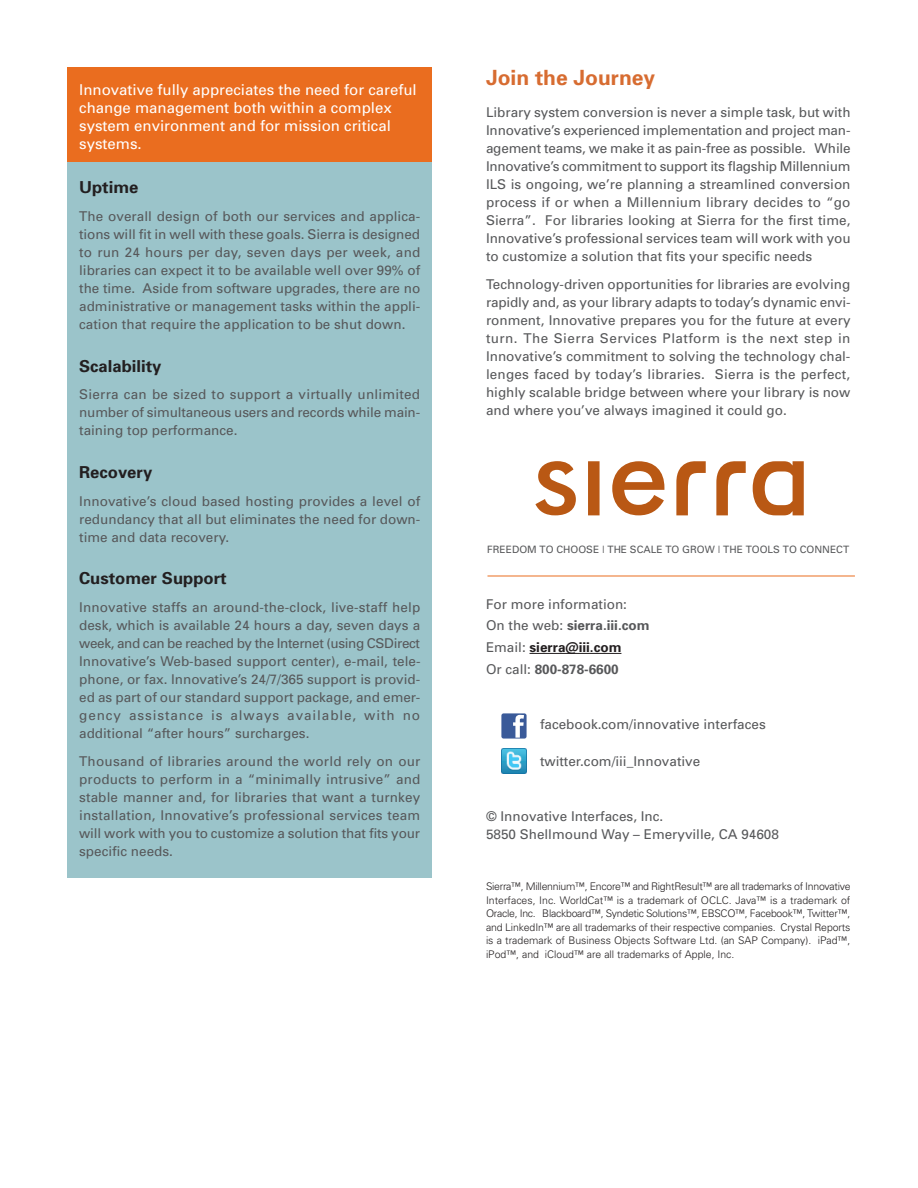
<style>
.page{position:relative;width:918px;height:1188px;background:#fff}
.page>*{position:absolute;margin:0;border:0;box-sizing:border-box;transform-origin:0 0}
.t1{font:700 21px "Univers";color:#d76c31}
.t2{font:700 16.5px "Univers";color:#231f20}
.t3{font:15px/18px "Univers";color:#fff}
.t4{font:13.5px/18px "Univers";color:#57585a;text-align:justify}
.t5{font:300 10.5px/13.5px "Univers";color:#231f20;text-align:justify}
.t6{font:10.2px "Univers";color:#57585a}
.s1{font-weight:700}
.s2{font-weight:700;color:#231f20}
</style>
<div class="page">
<div style="left:68px;top:78px;width:364px;height:800px;background:#9bc4ca"></div>
<hr style="left:530px;top:653px;width:91px;height:1px;background:#231f20">
<div style="left:68px;top:68px;width:364px;height:94px;background:#ea6d1f"></div>
<img style="left:501px;top:748px;width:26px;height:25px">
<div style="left:501px;top:713px;width:26px;height:26px;background:#3a5a99;border-radius:2px"></div>
<svg style="left:513px;top:715px;width:11px;height:23px"></svg>
<hr style="left:487px;top:576px;width:368px;height:1px;background:#ea6d1f">
<svg style="left:535px;top:461px;width:269px;height:54px"></svg>
<p class="t3" style="left:79px;top:80px;width:339px">Innovative fully appreciates the need for careful change management both within a complex system environment and for mission critical systems.</p>
<p class="t2" style="left:79px;top:177px;width:61px">Uptime</p>
<p class="t4" style="left:79px;top:207px;width:343px">The overall design of both our services and applica&shy;tions will fit in well with these goals. Sierra is designed to run 24 hours per day, seven days per week, and libraries can expect it to be available well over 99% of the time. Aside from software upgrades, there are no administrative or management tasks within the appli&shy;cation that require the application to be shut down.</p>
<p class="t2" style="left:79px;top:355px;width:84px">Scalability</p>
<p class="t4" style="left:79px;top:385px;width:343px">Sierra can be sized to support a virtually unlimited number of simultaneous users and records while main&shy;taining top performance.</p>
<p class="t2" style="left:79px;top:462px;width:75px">Recovery</p>
<p class="t4" style="left:79px;top:492px;width:343px">Innovative’s cloud based hosting provides a level of redundancy that all but eliminates the need for down&shy;time and data recovery.</p>
<p class="t2" style="left:79px;top:568px;width:149px">Customer Support</p>
<p class="t4" style="left:79px;top:598px;width:343px">Innovative staffs an around-the-clock, live-staff help desk, which is available 24 hours a day, seven days a week, and can be reached by the Internet (using CSDirect Innovative’s Web-based support center), e-mail, tele&shy;phone, or fax. Innovative’s 24/7/365 support is provid&shy;ed as part of our standard support package, and emer&shy;gency assistance is always available, with no additional “after hours” surcharges.</p>
<p class="t4" style="left:79px;top:752px;width:343px">Thousand of libraries around the world rely on our products to perform in a “minimally intrusive” and stable manner and, for libraries that want a turnkey installation, Innovative’s professional services team will work with you to customize a solution that fits your specific needs.</p>
<h1 class="t1" style="left:486px;top:64px;width:171px">Join the Journey</h1>
<p class="t4" style="left:486px;top:103px;width:366px">Library system conversion is never a simple task, but with Innovative’s experienced implementation and project man&shy;agement teams, we make it as pain-free as possible. While Innovative’s commitment to support its flagship Millennium ILS is ongoing, we’re planning a streamlined conversion process if or when a Millennium library decides to “go Sierra”. For libraries looking at Sierra for the first time, Innovative’s professional services team will work with you to customize a solution that fits your specific needs</p>
<p class="t4" style="left:486px;top:275px;width:366px">Technology-driven opportunities for libraries are evolving rapidly and, as your library adapts to today’s dynamic envi&shy;ronment, Innovative prepares you for the future at every turn. The Sierra Services Platform is the next step in Innovative’s commitment to solving the technology chal&shy;lenges faced by today’s libraries. Sierra is the perfect, highly scalable bridge between where your library is now and where you’ve always imagined it could go.</p>
<p class="t6" style="left:487px;top:543px;width:363px">FREEDOM TO CHOOSE | THE SCALE TO GROW | THE TOOLS TO CONNECT</p>
<p class="t4" style="left:486px;top:593px;width:165px;line-height:21.8px;text-align:left">For more information:<br>On the web: <span class="s1">sierra.iii.com<br></span>Email: <span class="s2">sierra@iii.com<br></span>Or call: <span class="s1">800-878-6600</span></p>
<p class="t4" style="left:540px;top:715px;width:227px">facebook.com/innovative interfaces</p>
<p class="t4" style="left:540px;top:752px;width:162px">twitter.com/iii_Innovative</p>
<p class="t4" style="left:486px;top:807px;width:294px">© Innovative Interfaces, Inc.<br>5850 Shellmound Way – Emeryville, CA 94608</p>
<p class="t5" style="left:486px;top:880px;width:366px">Sierra™, Millennium™, Encore™ and RightResult™ are all trademarks of Innovative Interfaces, Inc. WorldCat™ is a trademark of OCLC. Java™ is a trademark of Oracle, Inc. Blackboard™, Syndetic Solutions™, EBSCO™, Facebook™, Twitter™, and LinkedIn™ are all trademarks of their respective companies. Crystal Reports is a trademark of Business Objects Software Ltd. (an SAP Company). iPad™, iPod™, and iCloud™ are all trademarks of Apple, Inc.</p>
</div>
